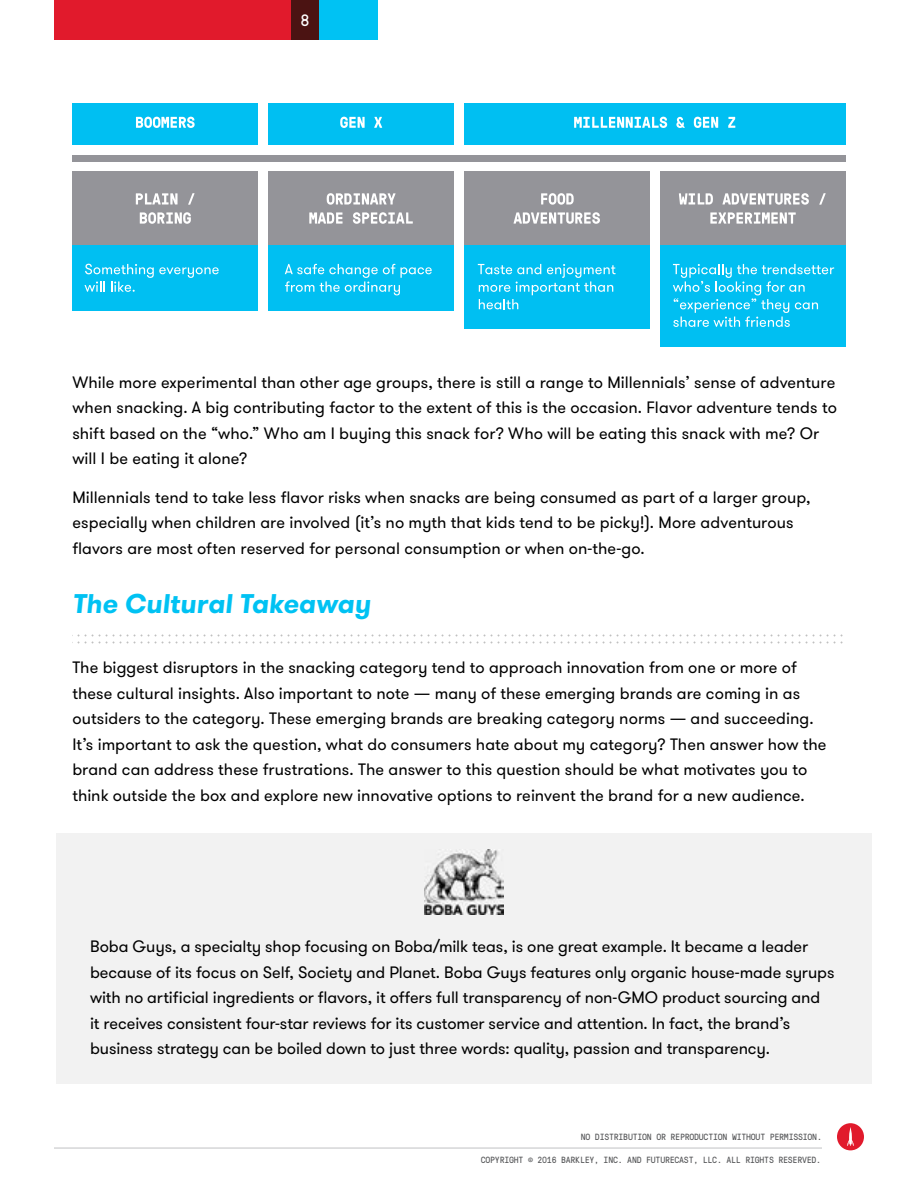
<style>
.page{position:relative;width:918px;height:1188px;background:#fff}
.page>*{position:absolute;margin:0;border:0;box-sizing:border-box;transform-origin:0 0}
.t1{font:italic 700 27px "GT Walsheim";color:#00c2f3}
.t2{font:16.5px/25.5px "GT Walsheim";color:#000}
.t3{font:16.5px "GT Pressura Mono";color:#fff}
.t4{font:9px "GT Pressura Mono";letter-spacing:-.025em;color:#58595b}
</style>
<div class="page">
<hr style="left:54px;top:1147px;width:768px;height:2px;background:#c7c8ca">
<div style="left:837px;top:1123px;width:27px;height:27px;background:#e11a2c;border-radius:50%"></div>
<svg style="left:847px;top:1127px;width:7px;height:19px"></svg>
<div style="left:54px;top:0;width:237px;height:40px;background:#e11a2c"></div>
<div style="left:291px;top:0;width:28px;height:40px;background:#4b1312"></div>
<div style="left:319px;top:0;width:59px;height:40px;background:#00c2f3"></div>
<div style="left:57px;top:833px;width:815px;height:251px;background:#f2f2f2"></div>
<img style="left:425px;top:849px;width:79px;height:65px">
<div style="left:72px;top:201px;width:186px;height:110px;background:#00bff2"></div>
<svg style="left:84px;top:264px;width:135px;height:28px"></svg>
<div style="left:72px;top:172px;width:186px;height:73px;background:#949499"></div>
<svg style="left:136px;top:193px;width:42px;height:12px"></svg>
<svg style="left:188px;top:193px;width:7px;height:12px"></svg>
<svg style="left:140px;top:212px;width:51px;height:12px"></svg>
<div style="left:268px;top:201px;width:186px;height:110px;background:#00bff2"></div>
<svg style="left:285px;top:264px;width:147px;height:31px"></svg>
<div style="left:268px;top:172px;width:186px;height:73px;background:#949499"></div>
<svg style="left:327px;top:193px;width:69px;height:12px"></svg>
<svg style="left:309px;top:212px;width:34px;height:12px"></svg>
<svg style="left:353px;top:212px;width:60px;height:12px"></svg>
<div style="left:464px;top:201px;width:186px;height:128px;background:#00bff2"></div>
<svg style="left:478px;top:264px;width:138px;height:45px"></svg>
<div style="left:464px;top:172px;width:186px;height:73px;background:#949499"></div>
<svg style="left:541px;top:193px;width:33px;height:12px"></svg>
<svg style="left:514px;top:212px;width:86px;height:12px"></svg>
<div style="left:660px;top:201px;width:186px;height:146px;background:#00bff2"></div>
<svg style="left:673px;top:264px;width:161px;height:63px"></svg>
<div style="left:660px;top:172px;width:186px;height:73px;background:#949499"></div>
<div style="left:72px;top:103px;width:186px;height:41px;background:#00bff2"></div>
<div style="left:268px;top:103px;width:186px;height:41px;background:#00bff2"></div>
<div style="left:464px;top:103px;width:382px;height:41px;background:#00bff2"></div>
<svg style="left:679px;top:193px;width:34px;height:12px"></svg>
<svg style="left:722px;top:193px;width:87px;height:12px"></svg>
<svg style="left:819px;top:193px;width:7px;height:12px"></svg>
<svg style="left:710px;top:212px;width:86px;height:12px"></svg>
<div style="left:72px;top:155px;width:774px;height:6px;background:#949499"></div>
<svg style="left:340px;top:117px;width:25px;height:11px"></svg>
<svg style="left:374px;top:117px;width:8px;height:11px"></svg>
<svg style="left:574px;top:117px;width:93px;height:11px"></svg>
<svg style="left:676px;top:117px;width:9px;height:11px"></svg>
<svg style="left:694px;top:117px;width:24px;height:11px"></svg>
<svg style="left:728px;top:117px;width:7px;height:11px"></svg>
<svg style="left:136px;top:117px;width:59px;height:11px"></svg>
<svg style="left:72px;top:634px;width:771px;height:10px"></svg>
<p class="t3" style="left:301px;top:9px;width:11px">8</p>
<p class="t2" style="left:72px;top:369px;width:766px">While more experimental than other age groups, there is still a range to Millennials’ sense of adventure when snacking. A big contributing factor to the extent of this is the occasion. Flavor adventure tends to shift based on the “who.” Who am I buying this snack for? Who will be eating this snack with me? Or will I be eating it alone?</p>
<p class="t2" style="left:72px;top:485px;width:740px">Millennials tend to take less flavor risks when snacks are being consumed as part of a larger group, especially when children are involved (it’s no myth that kids tend to be picky!). More adventurous flavors are most often reserved for personal consumption or when on-the-go.</p>
<h1 class="t1" style="left:72px;top:585px;width:300px">The Cultural Takeaway</h1>
<p class="t2" style="left:72px;top:655px;width:756px">The biggest disruptors in the snacking category tend to approach innovation from one or more of these cultural insights. Also important to note — many of these emerging brands are coming in as outsiders to the category. These emerging brands are breaking category norms — and succeeding.<br>It’s important to ask the question, what do consumers hate about my category? Then answer how the brand can address these frustrations. The answer to this question should be what motivates you to think outside the box and explore new innovative options to reinvent the brand for a new audience.</p>
<p class="t2" style="left:90px;top:934px;width:746px">Boba Guys, a specialty shop focusing on Boba/milk teas, is one great example. It became a leader because of its focus on Self, Society and Planet. Boba Guys features only organic house-made syrups with no artificial ingredients or flavors, it offers full transparency of non-GMO product sourcing and<br>it receives consistent four-star reviews for its customer service and attention. In fact, the brand’s business strategy can be boiled down to just three words: quality, passion and transparency.</p>
<p class="t4" style="left:581px;top:1131px;width:243px">NO DISTRIBUTION OR REPRODUCTION WITHOUT PERMISSION.</p>
<p class="t4" style="left:481px;top:1153px;width:342px">COPYRIGHT © 2016 BARKLEY, INC. AND FUTURECAST, LLC . ALL RIGHTS RESERVED.</p>
</div>
